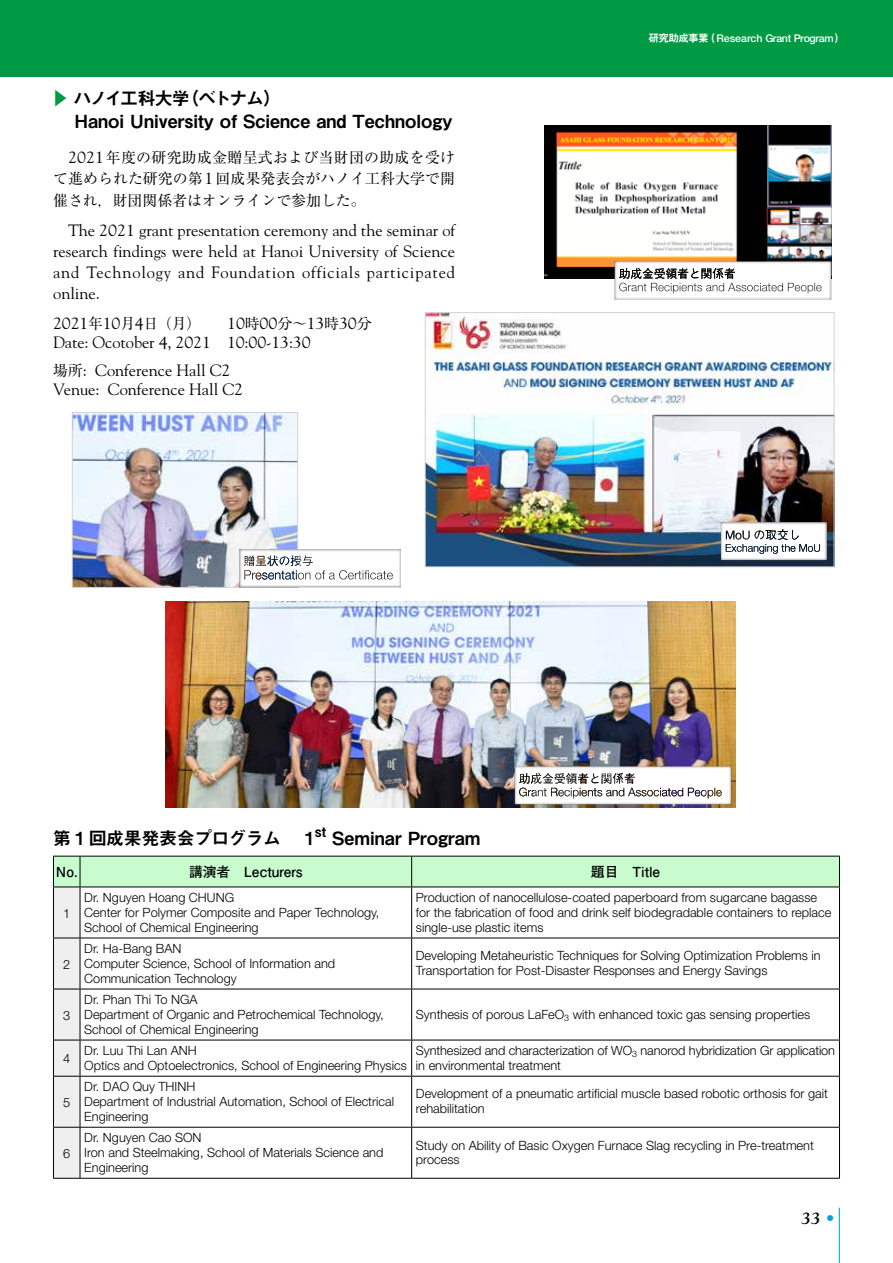
<style>
.page{position:relative;width:893px;height:1263px;background:#fff}
.page>*{position:absolute;margin:0;border:0;box-sizing:border-box;transform-origin:0 0}
.t1{font:18px/22.4px "Midashi Go Pro MB31";color:#000}
.t2{font:18px "Midashi Go Pro MB31";letter-spacing:-.03em;color:#000}
.t3{font:italic 700 16.95px "Goudy Std";color:#000}
.t4{font:16.35px/21.3px "Goudy Std";color:#000;text-align:justify}
.t5{font:16.35px/19.2px "Goudy Std";color:#000;scale:1.1 1}
.t6{font:14.85px/21.3px "Ryumin Pro";letter-spacing:.005em;color:#000;text-align:justify}
.t7{font:700 13.8px "Futo Go B101 Pro";color:#000}
.t8{font:300 12.75px/14.9px "Helvetica Neue LT Std";color:#000}
.t9{font:500 10.65px "Helvetica Neue LT Std";letter-spacing:-.02em;color:#fff}
.s1{color:#009a44}
.s2{font-family:"Goudy Std";font-size:16.35px}
.s3{font-family:"Ryumin Pro";font-size:14.85px}
.s4{font-family:"Midashi Go Pro MB31";font-weight:400}
.s5{color:#00a0e9}
</style>
<div class="page">
<hr style="left:839px;top:1208px;width:1px;height:55px;background:#00a0e9">
<img style="left:544px;top:126px;width:287px;height:152px">
<div style="left:0;top:0;width:893px;height:77px;background:#009a44"></div>
<img style="left:166px;top:602px;width:570px;height:206px">
<img style="left:427px;top:314px;width:405px;height:251px">
<div style="left:425px;top:312px;width:409px;height:255px;border:1px solid #d3d3d4"></div>
<svg style="left:611px;top:259px;width:221px;height:41px"></svg>
<svg style="left:718px;top:520px;width:114px;height:41px"></svg>
<img style="left:511px;top:764px;width:224px;height:41px">
<img style="left:74px;top:414px;width:222px;height:172px">
<div style="left:72px;top:412px;width:226px;height:176px;border:1px solid #d3d3d4"></div>
<svg style="left:236px;top:547px;width:165px;height:41px"></svg>
<hr style="left:839px;top:856px;width:1px;height:31px;background:#000">
<svg style="left:53px;top:856px;width:786px;height:323px"></svg>
<hr style="left:80px;top:887px;width:332px;height:1px;background:#000">
<hr style="left:80px;top:887px;width:1px;height:51px;background:#000">
<hr style="left:412px;top:887px;width:428px;height:1px;background:#000">
<hr style="left:839px;top:887px;width:1px;height:51px;background:#000">
<hr style="left:80px;top:938px;width:332px;height:1px;background:#000">
<hr style="left:80px;top:938px;width:1px;height:51px;background:#000">
<hr style="left:412px;top:938px;width:428px;height:1px;background:#000">
<hr style="left:839px;top:938px;width:1px;height:51px;background:#000">
<hr style="left:80px;top:989px;width:332px;height:1px;background:#000">
<hr style="left:80px;top:989px;width:1px;height:51px;background:#000">
<hr style="left:412px;top:989px;width:428px;height:1px;background:#000">
<hr style="left:839px;top:989px;width:1px;height:51px;background:#000">
<hr style="left:80px;top:1040px;width:332px;height:1px;background:#000">
<hr style="left:80px;top:1040px;width:1px;height:36px;background:#000">
<hr style="left:412px;top:1040px;width:428px;height:1px;background:#000">
<hr style="left:839px;top:1040px;width:1px;height:36px;background:#000">
<hr style="left:80px;top:1076px;width:332px;height:1px;background:#000">
<hr style="left:80px;top:1076px;width:1px;height:51px;background:#000">
<hr style="left:412px;top:1076px;width:428px;height:1px;background:#000">
<hr style="left:839px;top:1076px;width:1px;height:51px;background:#000">
<hr style="left:80px;top:1127px;width:332px;height:1px;background:#000">
<hr style="left:80px;top:1127px;width:1px;height:51px;background:#000">
<hr style="left:412px;top:1127px;width:428px;height:1px;background:#000">
<hr style="left:839px;top:1127px;width:1px;height:51px;background:#000">
<hr style="left:80px;top:1178px;width:332px;height:1px;background:#000">
<hr style="left:412px;top:1178px;width:428px;height:1px;background:#000">
<h1 class="t1" style="left:74px;top:85px;width:380px;text-indent:-23px"><span class="s1">▶</span> ハノイ工科大学（ベトナム）<br>Hanoi University of Science and Technology</h1>
<p class="t6" style="left:53px;top:146px;width:403px;text-indent:15px"><span class="s2">2021</span>年度の研究助成金贈呈式および当財団の助成を受けて進められた研究の第<span class="s2">1</span>回成果発表会がハノイ工科大学で開催され，財団関係者はオンラインで参加した。</p>
<p class="t4" style="left:53px;top:219px;width:403px;text-indent:15px">The 2021 grant presentation ceremony and the seminar of research findings were held at Hanoi University of Science and Technology and Foundation officials participated online.</p>
<p class="t5" style="left:53px;top:314px;width:136px">2021<span class="s3">年</span>10<span class="s3">月</span>4<span class="s3">日（月）</span></p>
<p class="t5" style="left:53px;top:314px;width:291px;text-indent:174px">10<span class="s3">時</span>00<span class="s3">分～</span>13<span class="s3">時</span>30<span class="s3">分<br></span>Date: Ocotober 4, 2021 10:00-13:30</p>
<p class="t4" style="left:53px;top:360px;width:192px;line-height:19.2px"><span class="s3">場所</span>: Conference Hall C2<br>Venue: Conference Hall C2</p>
<p class="t9" style="left:648px;top:32px;width:191px"><span class="s4">研究助成事業</span> ( Research Grant Program )</p>
<h1 class="t2" style="left:53px;top:824px;width:230px">第 1 回成果発表会プログラム</h1>
<h1 class="t1" style="left:305px;top:825px;width:177px">1<sup>st</sup> Seminar Program</h1>
<p class="t7" style="left:56px;top:860px;width:23px">No.</p>
<p class="t7" style="left:189px;top:860px;width:115px">講演者　Lecturers</p>
<p class="t7" style="left:591px;top:860px;width:71px">題目　Title</p>
<p class="t8" style="left:63px;top:906px;width:9px">1</p>
<p class="t8" style="left:84px;top:889px;width:297px">Dr. Nguyen Hoang CHUNG<br>Center for Polymer Composite and Paper Technology,<br>School of Chemical Engineering</p>
<p class="t8" style="left:416px;top:889px;width:417px">Production of nanocellulose-coated paperboard from sugarcane bagasse for the fabrication of food and drink self biodegradable containers to replace single-use plastic items</p>
<p class="t8" style="left:63px;top:956px;width:9px">2</p>
<p class="t8" style="left:63px;top:1008px;width:9px">3</p>
<p class="t8" style="left:84px;top:941px;width:252px">Dr. Ha-Bang BAN<br>Computer Science, School of Information and<br>Communication Technology</p>
<p class="t8" style="left:416px;top:948px;width:406px">Developing Metaheuristic Techniques for Solving Optimization Problems in<br>Transportation for Post-Disaster Responses and Energy Savings</p>
<p class="t8" style="left:84px;top:992px;width:301px">Dr. Phan Thi To NGA<br>Department of Organic and Petrochemical Technology,<br>School of Chemical Engineering</p>
<p class="t8" style="left:416px;top:1006px;width:396px">Synthesis of porous LaFeO<sub>3</sub> with enhanced toxic gas sensing properties</p>
<p class="t8" style="left:63px;top:1051px;width:9px">4</p>
<p class="t8" style="left:84px;top:1043px;width:324px">Dr. Luu Thi Lan ANH<br>Optics and Optoelectronics, School of Engineering Physics</p>
<p class="t8" style="left:416px;top:1043px;width:421px">Synthesized and characterization of WO<sub>3</sub> nanorod hybridization Gr application in environmental treatment</p>
<p class="t8" style="left:63px;top:1095px;width:9px">5</p>
<p class="t8" style="left:84px;top:1079px;width:311px">Dr. DAO Quy THINH<br>Department of Industrial Automation, School of Electrical<br>Engineering</p>
<p class="t8" style="left:416px;top:1086px;width:414px">Development of a pneumatic artificial muscle based robotic orthosis for gait rehabilitation</p>
<p class="t8" style="left:63px;top:1146px;width:9px">6</p>
<p class="t8" style="left:84px;top:1130px;width:301px">Dr. Nguyen Cao SON<br>Iron and Steelmaking, School of Materials Science and<br>Engineering</p>
<p class="t8" style="left:416px;top:1137px;width:399px">Study on Ability of Basic Oxygen Furnace Slag recycling in Pre-treatment process</p>
<h2 class="t3" style="left:802px;top:1207px;width:35px">33 <span class="s5">•</span></h2>
</div>
